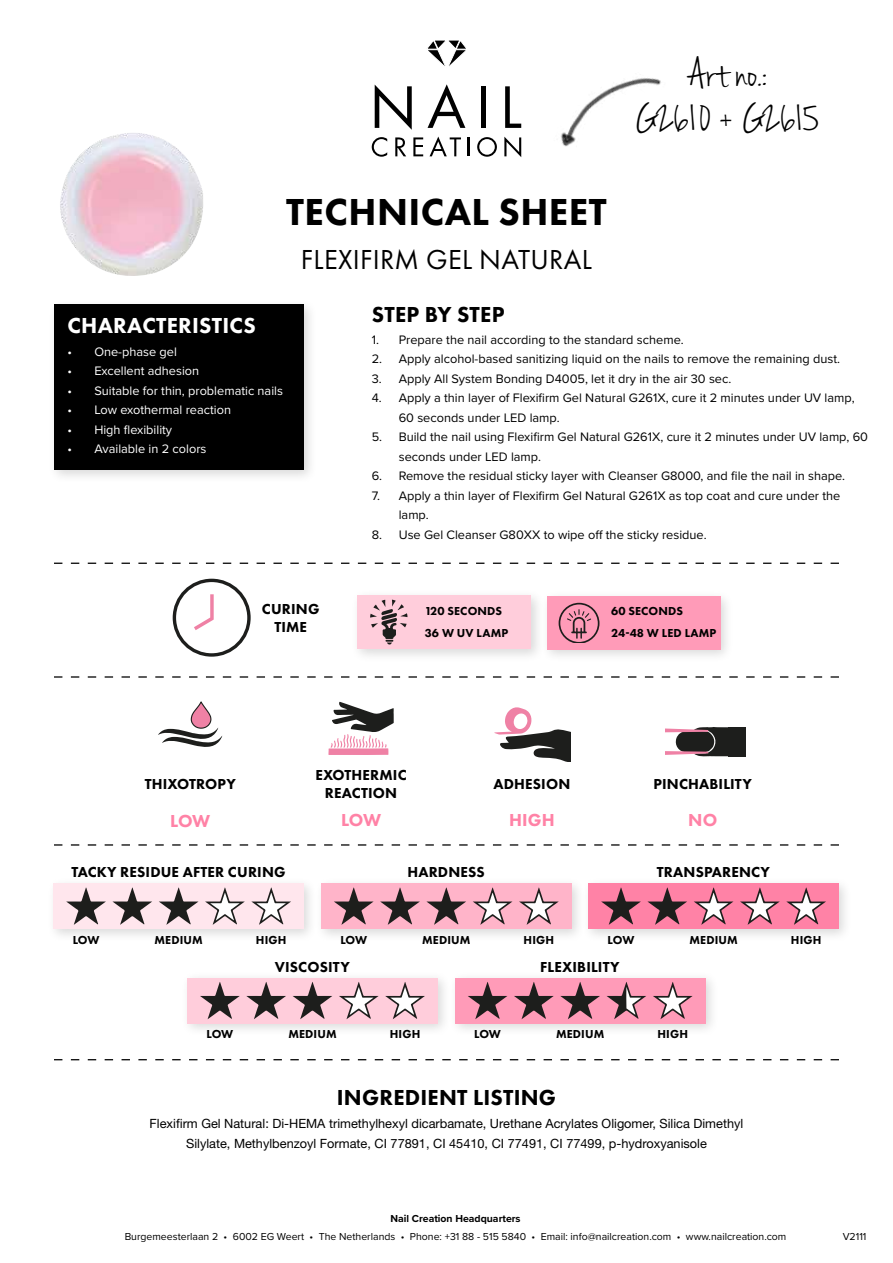
<style>
.page{position:relative;width:893px;height:1263px;background:#fff}
.page>*{position:absolute;margin:0;border:0;box-sizing:border-box;transform-origin:0 0}
.t1{font:45px/45px "Jenna Sue";letter-spacing:-.025em;color:#000;text-align:center}
.t2{font:800 39px "Futura PT";letter-spacing:.01em;color:#000}
.t3{font:28.5px "Futura PT";letter-spacing:.01em;color:#000}
.t4{font:800 22.5px "Futura PT";letter-spacing:.01em;color:#000}
.t5{font:800 22.5px "Futura PT";letter-spacing:.01em;color:#fff}
.t6{font:800 18px "Futura PT";color:#ff82a6}
.t7{font:800 15px/18px "Futura PT";letter-spacing:.01em;color:#000;text-align:center}
.t8{font:12.75px/19.5px "Proxima Nova";color:#000}
.t9{font:12.75px/19.5px "Helvetica Neue LT Std";color:#000;text-align:center}
.t10{font:12.75px "Proxima Nova";color:#fff}
.t11{font:800 12px/21.8px "Futura PT";letter-spacing:.01em;color:#000}
.t12{font:10.5px "Proxima Nova";color:#000}
.t13{font:700 10.5px "Proxima Nova";color:#000}
</style>
<div class="page">
<div style="left:181px;top:971px;width:270px;height:66px;background:#000;opacity:.15"></div>
<div style="left:187px;top:978px;width:250px;height:45px;background:#ffcddb"></div>
<svg style="left:200px;top:982px;width:40px;height:37px"></svg>
<svg style="left:246px;top:982px;width:40px;height:37px"></svg>
<svg style="left:293px;top:982px;width:39px;height:37px"></svg>
<svg style="left:339px;top:982px;width:40px;height:37px"></svg>
<svg style="left:385px;top:982px;width:40px;height:37px"></svg>
<div style="left:449px;top:971px;width:270px;height:66px;background:#000;opacity:.15"></div>
<div style="left:455px;top:978px;width:250px;height:45px;background:#ff9bb8"></div>
<svg style="left:468px;top:982px;width:39px;height:37px"></svg>
<svg style="left:514px;top:982px;width:40px;height:37px"></svg>
<svg style="left:560px;top:982px;width:40px;height:37px"></svg>
<svg style="left:607px;top:982px;width:39px;height:37px"></svg>
<svg style="left:653px;top:982px;width:40px;height:37px"></svg>
<div style="left:47px;top:877px;width:271px;height:65px;background:#000;opacity:.15"></div>
<div style="left:54px;top:883px;width:250px;height:46px;background:#ffe6ed"></div>
<svg style="left:66px;top:887px;width:40px;height:38px"></svg>
<svg style="left:112px;top:887px;width:40px;height:38px"></svg>
<svg style="left:159px;top:887px;width:40px;height:38px"></svg>
<svg style="left:205px;top:887px;width:40px;height:38px"></svg>
<svg style="left:251px;top:887px;width:40px;height:38px"></svg>
<div style="left:315px;top:877px;width:270px;height:65px;background:#000;opacity:.15"></div>
<div style="left:321px;top:883px;width:250px;height:46px;background:#ffb4c9"></div>
<svg style="left:334px;top:887px;width:40px;height:38px"></svg>
<svg style="left:380px;top:887px;width:40px;height:38px"></svg>
<svg style="left:426px;top:887px;width:40px;height:38px"></svg>
<svg style="left:473px;top:887px;width:39px;height:38px"></svg>
<svg style="left:519px;top:887px;width:40px;height:38px"></svg>
<div style="left:582px;top:877px;width:270px;height:65px;background:#000;opacity:.15"></div>
<div style="left:589px;top:883px;width:250px;height:46px;background:#ff82a6"></div>
<svg style="left:601px;top:887px;width:40px;height:38px"></svg>
<svg style="left:647px;top:887px;width:40px;height:38px"></svg>
<svg style="left:694px;top:887px;width:39px;height:38px"></svg>
<svg style="left:740px;top:887px;width:40px;height:38px"></svg>
<svg style="left:786px;top:887px;width:40px;height:38px"></svg>
<div style="left:48px;top:298px;width:269px;height:186px;background:#000;opacity:.15"></div>
<div style="left:54px;top:304px;width:250px;height:166px;background:#000"></div>
<svg style="left:375px;top:85px;width:37px;height:45px"></svg>
<svg style="left:428px;top:84px;width:37px;height:44px"></svg>
<div style="left:481px;top:86px;width:5px;height:42px;background:#000"></div>
<svg style="left:505px;top:86px;width:16px;height:42px"></svg>
<svg style="left:372px;top:137px;width:15px;height:20px"></svg>
<svg style="left:395px;top:137px;width:11px;height:19px"></svg>
<svg style="left:413px;top:137px;width:10px;height:19px"></svg>
<svg style="left:430px;top:137px;width:31px;height:19px"></svg>
<svg style="left:468px;top:137px;width:2px;height:19px"></svg>
<svg style="left:477px;top:137px;width:20px;height:20px"></svg>
<svg style="left:504px;top:137px;width:17px;height:20px"></svg>
<svg style="left:427px;top:40px;width:39px;height:27px"></svg>
<img style="left:561px;top:78px;width:100px;height:69px">
<img style="left:60px;top:133px;width:143px;height:143px">
<div style="left:351px;top:589px;width:193px;height:74px;background:#000;opacity:.15"></div>
<div style="left:358px;top:596px;width:173px;height:53px;background:#ffcddb"></div>
<svg style="left:370px;top:600px;width:37px;height:44px"></svg>
<div style="left:541px;top:590px;width:193px;height:73px;background:#000;opacity:.15"></div>
<div style="left:547px;top:596px;width:173px;height:53px;background:#ff9bb8"></div>
<svg style="left:559px;top:603px;width:40px;height:40px"></svg>
<svg style="left:194px;top:594px;width:20px;height:36px"></svg>
<div style="left:173px;top:579px;width:78px;height:78px;border:3px solid #1d1e1c;border-radius:50%"></div>
<svg style="left:54px;top:676px;width:785px;height:2px"></svg>
<svg style="left:54px;top:844px;width:785px;height:2px"></svg>
<svg style="left:54px;top:563px;width:785px;height:1px"></svg>
<svg style="left:158px;top:702px;width:64px;height:45px"></svg>
<svg style="left:328px;top:702px;width:66px;height:53px"></svg>
<svg style="left:494px;top:707px;width:76px;height:54px"></svg>
<svg style="left:665px;top:727px;width:80px;height:29px;background:#594e50"></svg>
<svg style="left:54px;top:1059px;width:785px;height:1px"></svg>
<h1 class="t1" style="left:636px;top:52px;width:186px">Art no.:<br>G2610 + G2615</h1>
<h2 class="t2" style="left:286px;top:188px;width:322px">TECHNICAL SHEET</h2>
<h3 class="t3" style="left:301px;top:243px;width:292px">FLEXIFIRM GEL NATURAL</h3>
<h3 class="t4" style="left:372px;top:300px;width:134px">STEP BY STEP</h3>
<p class="t8" style="left:372px;top:330px;width:313px">1. Prepare the nail according to the standard scheme.</p>
<p class="t8" style="left:372px;top:350px;width:470px">2. Apply alcohol-based sanitizing liquid on the nails to remove the remaining dust.</p>
<p class="t8" style="left:372px;top:369px;width:361px">3. Apply All System Bonding D4005, let it dry in the air 30 sec.</p>
<p class="t8" style="left:399px;top:389px;width:457px;text-indent:-27px">4. Apply a thin layer of Flexifirm Gel Natural G261X, cure it 2 minutes under UV lamp,<br>60 seconds under LED lamp.</p>
<p class="t8" style="left:399px;top:428px;width:471px;text-indent:-27px">5. Build the nail using Flexifirm Gel Natural G261X, cure it 2 minutes under UV lamp, 60 seconds under LED lamp.</p>
<p class="t8" style="left:372px;top:466px;width:475px">6. Remove the residual sticky layer with Cleanser G8000, and file the nail in shape.</p>
<p class="t8" style="left:399px;top:486px;width:443px;text-indent:-27px">7. Apply a thin layer of Flexifirm Gel Natural G261X as top coat and cure under the lamp.</p>
<p class="t8" style="left:372px;top:525px;width:336px">8. Use Gel Cleanser G80XX to wipe off the sticky residue.</p>
<h3 class="t5" style="left:67px;top:312px;width:190px">CHARACTERISTICS</h3>
<p class="t10" style="left:67px;top:344px;width:111px">• One-phase gel</p>
<p class="t10" style="left:67px;top:363px;width:133px">• Excellent adhesion</p>
<p class="t10" style="left:67px;top:383px;width:217px">• Suitable for thin, problematic nails</p>
<p class="t10" style="left:67px;top:402px;width:165px">• Low exothermal reaction</p>
<p class="t10" style="left:67px;top:422px;width:106px">• High flexibility</p>
<p class="t10" style="left:67px;top:441px;width:141px">• Available in 2 colors</p>
<p class="t7" style="left:262px;top:600px;width:59px">CURING<br>TIME</p>
<p class="t11" style="left:425px;top:600px;width:85px">120 SECONDS<br>36 W UV LAMP</p>
<p class="t11" style="left:611px;top:600px;width:107px">60 SECONDS<br>24-48 W LED LAMP</p>
<p class="t7" style="left:145px;top:775px;width:93px">THIXOTROPY</p>
<p class="t7" style="left:315px;top:766px;width:93px">EXOTHERMIC<br>REACTION</p>
<p class="t7" style="left:493px;top:775px;width:78px">ADHESION</p>
<p class="t7" style="left:653px;top:775px;width:100px">PINCHABILITY</p>
<h3 class="t6" style="left:170px;top:809px;width:42px">LOW</h3>
<h3 class="t6" style="left:341px;top:809px;width:42px">LOW</h3>
<h3 class="t6" style="left:509px;top:809px;width:47px">HIGH</h3>
<h3 class="t6" style="left:688px;top:809px;width:31px">NO</h3>
<p class="t7" style="left:71px;top:863px;width:216px">TACKY RESIDUE AFTER CURING</p>
<p class="t11" style="left:73px;top:929px;width:28px">LOW</p>
<p class="t11" style="left:154px;top:929px;width:50px">MEDIUM</p>
<p class="t11" style="left:256px;top:929px;width:32px">HIGH</p>
<p class="t7" style="left:407px;top:863px;width:79px">HARDNESS</p>
<p class="t11" style="left:340px;top:929px;width:28px">LOW</p>
<p class="t11" style="left:422px;top:929px;width:50px">MEDIUM</p>
<p class="t11" style="left:524px;top:929px;width:32px">HIGH</p>
<p class="t7" style="left:657px;top:863px;width:115px">TRANSPARENCY</p>
<p class="t11" style="left:608px;top:929px;width:28px">LOW</p>
<p class="t11" style="left:689px;top:929px;width:50px">MEDIUM</p>
<p class="t11" style="left:791px;top:929px;width:32px">HIGH</p>
<p class="t7" style="left:275px;top:957px;width:77px">VISCOSITY</p>
<p class="t11" style="left:206px;top:1023px;width:28px">LOW</p>
<p class="t11" style="left:288px;top:1023px;width:50px">MEDIUM</p>
<p class="t11" style="left:390px;top:1023px;width:32px">HIGH</p>
<p class="t7" style="left:540px;top:957px;width:81px">FLEXIBILITY</p>
<p class="t11" style="left:474px;top:1023px;width:28px">LOW</p>
<p class="t11" style="left:556px;top:1023px;width:50px">MEDIUM</p>
<p class="t11" style="left:657px;top:1023px;width:32px">HIGH</p>
<h3 class="t4" style="left:337px;top:1083px;width:221px">INGREDIENT LISTING</h3>
<p class="t9" style="left:150px;top:1114px;width:595px">Flexifirm Gel Natural: Di-HEMA trimethylhexyl dicarbamate, Urethane Acrylates Oligomer, Silica Dimethyl<br>Silylate, Methylbenzoyl Formate, CI 77891, CI 45410, CI 77491, CI 77499, p-hydroxyanisole</p>
<p class="t13" style="left:391px;top:1210px;width:132px">Nail Creation Headquarters</p>
<p class="t12" style="left:125px;top:1230px;width:663px">Burgemeesterlaan 2 • 6002 EG Weert • The Netherlands • Phone: +31 88 - 515 5840 • Email: info@nailcreation.com • www.nailcreation.com</p>
<p class="t12" style="left:843px;top:1230px;width:25px">V2111</p>
</div>
